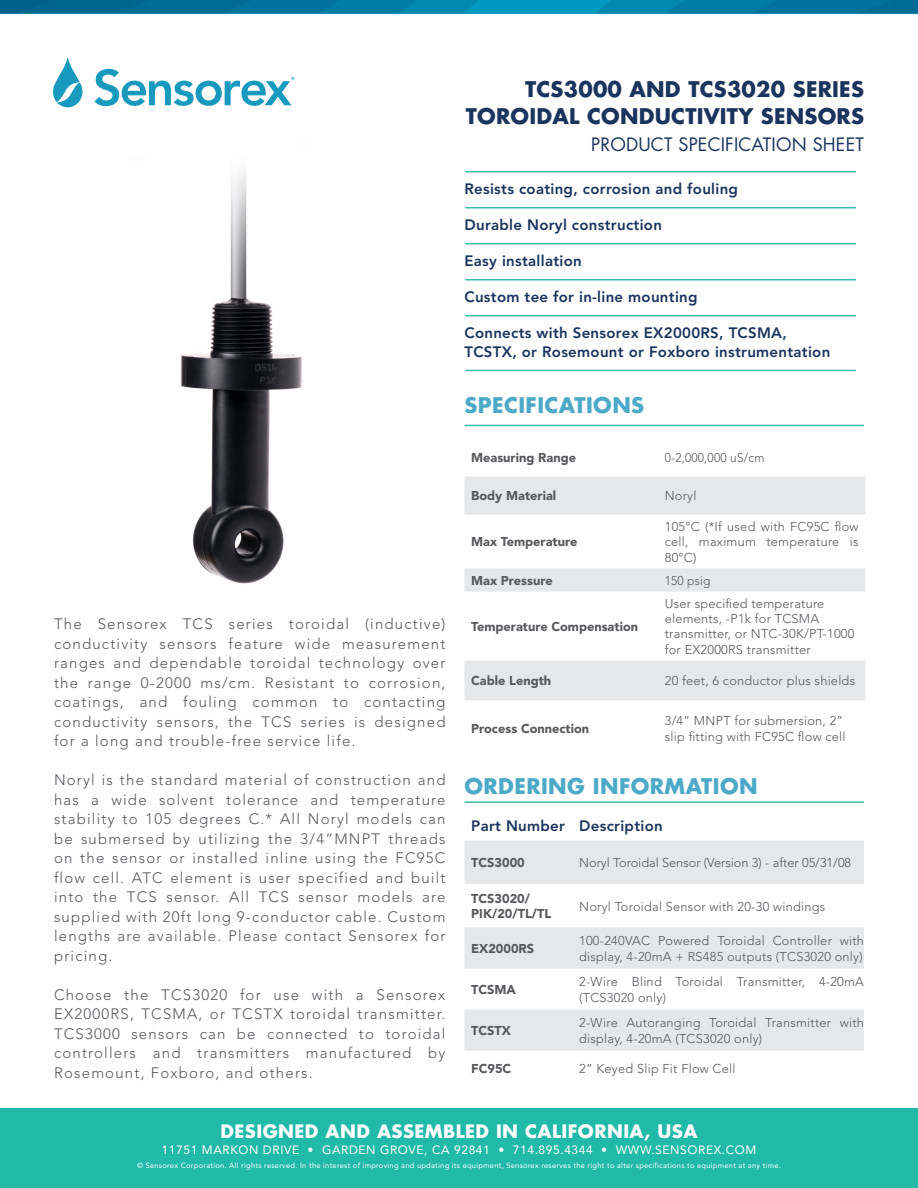
<style>
.page{position:relative;width:918px;height:1188px;background:#fff}
.page>*{position:absolute;margin:0;border:0;box-sizing:border-box;transform-origin:0 0}
.t1{font:700 21px "Futura";letter-spacing:.01em;color:#1a345d}
.t2{font:700 21px "Futura";letter-spacing:.02em;color:#4ca9c8}
.t3{font:700 18px "Futura";letter-spacing:.025em;color:#fff}
.t4{font:18px "Futura";letter-spacing:.01em;color:#1a345d}
.t5{font:300 15px/19.5px "Avenir LT";letter-spacing:.08em;color:#57585a;text-align:justify}
.t6{font:800 15px "Avenir LT";letter-spacing:.02em;color:#1a345d}
.t7{font:300 12.75px/15.3px "Avenir LT";letter-spacing:.02em;color:#57585a}
.t8{font:900 12.75px/15.3px "Avenir LT";color:#57585a}
.t9{font:300 12.75px "Avenir LT";color:#57585a}
.t10{font:300 12.75px "Avenir LT";letter-spacing:.02em;color:#57585a;scale:.93 1}
.t11{font:12px "Avenir LT";letter-spacing:.05em;color:#fff}
.t12{font:7.5px "Avenir LT";letter-spacing:.035em;color:#fff}
</style>
<div class="page">
<svg style="left:52px;top:57px;width:31px;height:50px"></svg>
<svg style="left:95px;top:69px;width:200px;height:37px"></svg>
<div style="left:0;top:0;width:918px;height:14px;background:#0099bf"></div>
<svg style="left:0;top:0;width:478px;height:14px"></svg>
<svg style="left:596px;top:0;width:322px;height:14px"></svg>
<hr style="left:465px;top:171px;width:391px;height:1px;background:#3bbeab">
<hr style="left:465px;top:207px;width:391px;height:1px;background:#3bbeab">
<hr style="left:465px;top:243px;width:391px;height:1px;background:#3bbeab">
<hr style="left:465px;top:279px;width:391px;height:1px;background:#3bbeab">
<hr style="left:465px;top:315px;width:391px;height:1px;background:#3bbeab">
<hr style="left:465px;top:370px;width:391px;height:1px;background:#3bbeab">
<hr style="left:464px;top:425px;width:400px;height:1px;background:#3bbeab">
<svg style="left:464px;top:476px;width:401px;height:224px"></svg>
<hr style="left:464px;top:801px;width:400px;height:2px;background:#3bbeab">
<svg style="left:464px;top:841px;width:400px;height:210px;fill:#e6e7e9"></svg>
<img style="left:180px;top:169px;width:123px;height:415px">
<div style="left:0;top:1108px;width:918px;height:80px;background:#21b9a7"></div>
<p class="t5" style="left:54px;top:614px;width:393px">The Sensorex TCS series toroidal (inductive) conductivity sensors feature wide measurement ranges and dependable toroidal technology over the range 0-2000 ms/cm. Resistant to corrosion, coatings, and fouling common to contacting conductivity sensors, the TCS series is designed for a long and trouble-free service life.</p>
<p class="t5" style="left:54px;top:770px;width:393px">Noryl is the standard material of construction and has a wide solvent tolerance and temperature stability to 105 degrees C.* All Noryl models can be submersed by utilizing the 3/4”MNPT threads on the sensor or installed inline using the FC95C flow cell. ATC element is user specified and built into the TCS sensor. All TCS sensor models are supplied with 20ft long 9-conductor cable. Custom lengths are available. Please contact Sensorex for pricing.</p>
<p class="t5" style="left:54px;top:985px;width:393px">Choose the TCS3020 for use with a Sensorex EX2000RS, TCSMA, or TCSTX toroidal transmitter.<br>TCS3000 sensors can be connected to toroidal controllers and transmitters manufactured by Rosemount, Foxboro, and others.</p>
<p class="t1" style="left:525px;top:75px;width:340px">TCS3000 AND TCS3020 SERIES</p>
<p class="t1" style="left:466px;top:102px;width:400px">TOROIDAL CONDUCTIVITY SENSORS</p>
<p class="t4" style="left:591px;top:133px;width:274px">PRODUCT SPECIFICATION SHEET</p>
<p class="t6" style="left:464px;top:180px;width:275px">Resists coating, corrosion and fouling</p>
<p class="t6" style="left:464px;top:216px;width:199px">Durable Noryl construction</p>
<p class="t6" style="left:464px;top:252px;width:119px">Easy installation</p>
<p class="t6" style="left:464px;top:288px;width:235px">Custom tee for in-line mounting</p>
<p class="t6" style="left:464px;top:324px;width:324px">Connects with Sensorex EX2000RS, TCSMA,</p>
<p class="t6" style="left:464px;top:343px;width:367px">TCSTX, or Rosemount or Foxboro instrumentation</p>
<p class="t2" style="left:464px;top:391px;width:181px">SPECIFICATIONS</p>
<p class="t8" style="left:471px;top:450px;width:106px">Measuring Range</p>
<p class="t10" style="left:665px;top:450px;width:109px">0-2,000,000 uS/cm</p>
<p class="t8" style="left:471px;top:488px;width:86px">Body Material</p>
<p class="t7" style="left:665px;top:488px;width:33px">Noryl</p>
<p class="t8" style="left:471px;top:534px;width:108px">Max Temperature</p>
<p class="t7" style="left:665px;top:519px;width:195px;text-align:justify">105°C (*If used with FC95C flow cell, maximum temperature is 80°C)</p>
<p class="t8" style="left:471px;top:573px;width:83px">Max Pressure</p>
<p class="t10" style="left:665px;top:573px;width:51px">150 psig</p>
<p class="t8" style="left:471px;top:619px;width:168px">Temperature Compensation</p>
<p class="t7" style="left:665px;top:596px;width:191px">User specified temperature elements, -P1k for TCSMA transmitter, or NTC-30K/PT-1000 for EX2000RS transmitter</p>
<p class="t8" style="left:471px;top:673px;width:82px">Cable Length</p>
<p class="t7" style="left:665px;top:673px;width:192px">20 feet, 6 conductor plus shields</p>
<p class="t8" style="left:471px;top:721px;width:120px">Process Connection</p>
<p class="t7" style="left:665px;top:713px;width:182px">3/4” MNPT for submersion, 2” slip fitting with FC95C flow cell</p>
<p class="t2" style="left:464px;top:772px;width:295px">ORDERING INFORMATION</p>
<p class="t6" style="left:471px;top:817px;width:95px">Part Number</p>
<p class="t6" style="left:579px;top:817px;width:85px">Description</p>
<p class="t8" style="left:471px;top:855px;width:55px">TCS3000</p>
<p class="t9" style="left:579px;top:855px;width:274px">Noryl Toroidal Sensor (Version 3) - after 05/31/08</p>
<p class="t8" style="left:471px;top:891px;width:82px">TCS3020/<br>PIK/20/TL/TL</p>
<p class="t7" style="left:579px;top:899px;width:248px">Noryl Toroidal Sensor with 20-30 windings</p>
<p class="t8" style="left:471px;top:941px;width:65px">EX2000RS</p>
<p class="t7" style="left:579px;top:933px;width:286px">100-240VAC Powered Toroidal Controller with display, 4-20mA + RS485 outputs (TCS3020 only)</p>
<p class="t8" style="left:471px;top:982px;width:46px">TCSMA</p>
<p class="t7" style="left:579px;top:974px;width:286px">2-Wire Blind Toroidal Transmitter, 4-20mA (TCS3020 only)</p>
<p class="t8" style="left:471px;top:1023px;width:41px">TCSTX</p>
<p class="t7" style="left:579px;top:1015px;width:286px">2-Wire Autoranging Toroidal Transmitter with display, 4-20mA (TCS3020 only)</p>
<p class="t8" style="left:471px;top:1061px;width:42px">FC95C</p>
<p class="t7" style="left:579px;top:1061px;width:158px">2” Keyed Slip Fit Flow Cell</p>
<p class="t3" style="left:221px;top:1119px;width:478px">DESIGNED AND ASSEMBLED IN CALIFORNIA, USA</p>
<p class="t11" style="left:162px;top:1143px;width:596px">11751 MARKON DRIVE • GARDEN GROVE, CA 92841 • 714.895.4344 • WWW.SENSOREX.COM</p>
<p class="t12" style="left:137px;top:1161px;width:645px">© Sensorex Corporation. All rights reserved. In the interest of improving and updating its equipment, Sensorex reserves the right to alter specifications to equipment at any time.</p>
</div>
